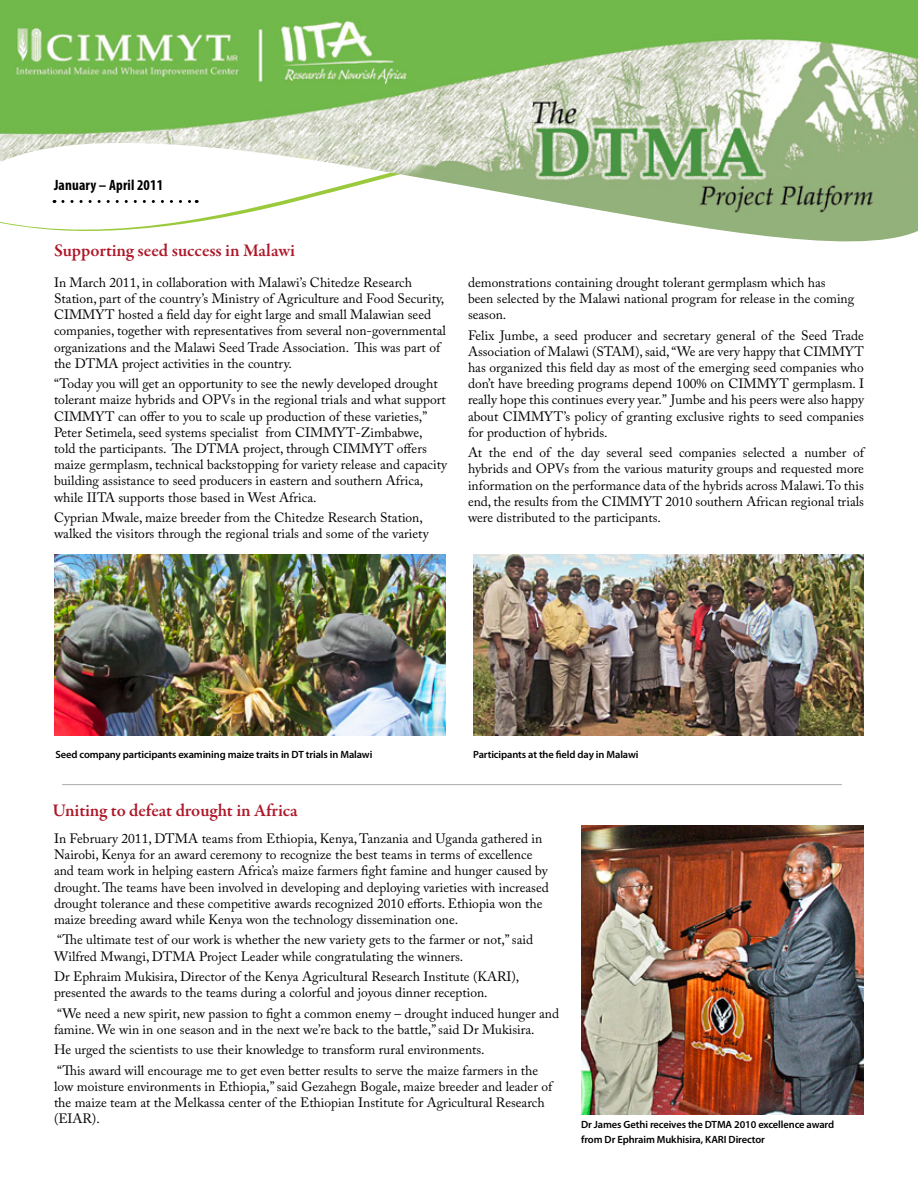
<style>
.page{position:relative;width:918px;height:1188px;background:#fff}
.page>*{position:absolute;margin:0;border:0;box-sizing:border-box;transform-origin:0 0}
.t1{font:600 18px "Garamond Premr Pro";letter-spacing:-.005em;color:#ae1829}
.t2{font:700 condensed 15px "Myriad Pro";letter-spacing:.01em;color:#000}
.t3{font:13.5px/16.2px "Adobe Caslon Pro";color:#000}
.t4{font:600 10.5px/15px "Myriad Pro";letter-spacing:-.01em;color:#000}
</style>
<div class="page">
<img style="left:0;top:0;width:918px;height:242px">
<img style="left:54px;top:554px;width:392px;height:182px">
<svg style="left:63px;top:200px;width:134px;height:3px"></svg>
<img style="left:473px;top:554px;width:391px;height:182px">
<img style="left:581px;top:825px;width:283px;height:290px">
<hr style="left:62px;top:784px;width:780px;height:1px;background:#a7a9ac">
<p class="t2" style="left:54px;top:175px;width:111px">January – April 2011</p>
<h1 class="t1" style="left:54px;top:239px;width:243px">Supporting seed success in Malawi</h1>
<p class="t3" style="left:54px;top:274px;width:393px">In March 2011, in collaboration with Malawi’s Chitedze Research Station, part of the country’s Ministry of Agriculture and Food Security, CIMMYT hosted a field day for eight large and small Malawian seed companies, together with representatives from several non-governmental organizations and the Malawi Seed Trade Association. This was part of the DTMA project activities in the country.</p>
<p class="t3" style="left:54px;top:375px;width:395px">“Today you will get an opportunity to see the newly developed drought tolerant maize hybrids and OPVs in the regional trials and what support CIMMYT can offer to you to scale up production of these varieties,” Peter Setimela, seed systems specialist from CIMMYT-Zimbabwe, told the participants. The DTMA project, through CIMMYT offers maize germplasm, technical backstopping for variety release and capacity building assistance to seed producers in eastern and southern Africa, while IITA supports those based in West Africa.</p>
<p class="t3" style="left:54px;top:509px;width:376px">Cyprian Mwale, maize breeder from the Chitedze Research Station, walked the visitors through the regional trials and some of the variety</p>
<p class="t3" style="left:468px;top:274px;width:388px">demonstrations containing drought tolerant germplasm which has been selected by the Malawi national program for release in the coming season.</p>
<p class="t3" style="left:468px;top:327px;width:398px;text-align:justify">Felix Jumbe, a seed producer and secretary general of the Seed Trade Association of Malawi (STAM), said, “We are very happy that CIMMYT has organized this field day as most of the emerging seed companies who don’t have breeding programs depend 100% on CIMMYT germplasm. I really hope this continues every year.” Jumbe and his peers were also happy about CIMMYT’s policy of granting exclusive rights to seed companies for production of hybrids.</p>
<p class="t3" style="left:468px;top:444px;width:398px;text-align:justify">At the end of the day several seed companies selected a number of hybrids and OPVs from the various maturity groups and requested more information on the performance data of the hybrids across Malawi. To this end, the results from the CIMMYT 2010 southern African regional trials were distributed to the participants.</p>
<p class="t4" style="left:55px;top:747px;width:318px">Seed company participants examining maize traits in DT trials in Malawi</p>
<p class="t4" style="left:473px;top:747px;width:167px">Participants at the field day in Malawi</p>
<h1 class="t1" style="left:52px;top:800px;width:247px">Uniting to defeat drought in Africa</h1>
<p class="t3" style="left:54px;top:830px;width:496px">In February 2011, DTMA teams from Ethiopia, Kenya, Tanzania and Uganda gathered in Nairobi, Kenya for an award ceremony to recognize the best teams in terms of excellence and team work in helping eastern Africa’s maize farmers fight famine and hunger caused by drought. The teams have been involved in developing and deploying varieties with increased drought tolerance and these competitive awards recognized 2010 efforts. Ethiopia won the maize breeding award while Kenya won the technology dissemination one.</p>
<p class="t3" style="left:54px;top:932px;width:481px">“The ultimate test of our work is whether the new variety gets to the farmer or not,” said<br>Wilfred Mwangi, DTMA Project Leader while congratulating the winners.</p>
<p class="t3" style="left:54px;top:968px;width:467px">Dr Ephraim Mukisira, Director of the Kenya Agricultural Research Institute (KARI), presented the awards to the teams during a colorful and joyous dinner reception.</p>
<p class="t3" style="left:54px;top:1005px;width:507px">“We need a new spirit, new passion to fight a common enemy – drought induced hunger and famine. We win in one season and in the next we’re back to the battle,” said Dr Mukisira.</p>
<p class="t3" style="left:54px;top:1039px;width:486px;line-height:20.4px">He urged the scientists to use their knowledge to transform rural environments.<br>“This award will encourage me to get even better results to serve the maize farmers in the</p>
<p class="t3" style="left:54px;top:1078px;width:500px">low moisture environments in Ethiopia,” said Gezahegn Bogale, maize breeder and leader of the maize team at the Melkassa center of the Ethiopian Institute for Agricultural Research (EIAR).</p>
<p class="t4" style="left:581px;top:1117px;width:255px">Dr James Gethi receives the DTMA 2010 excellence award from Dr Ephraim Mukhisira, KARI Director</p>
</div>
